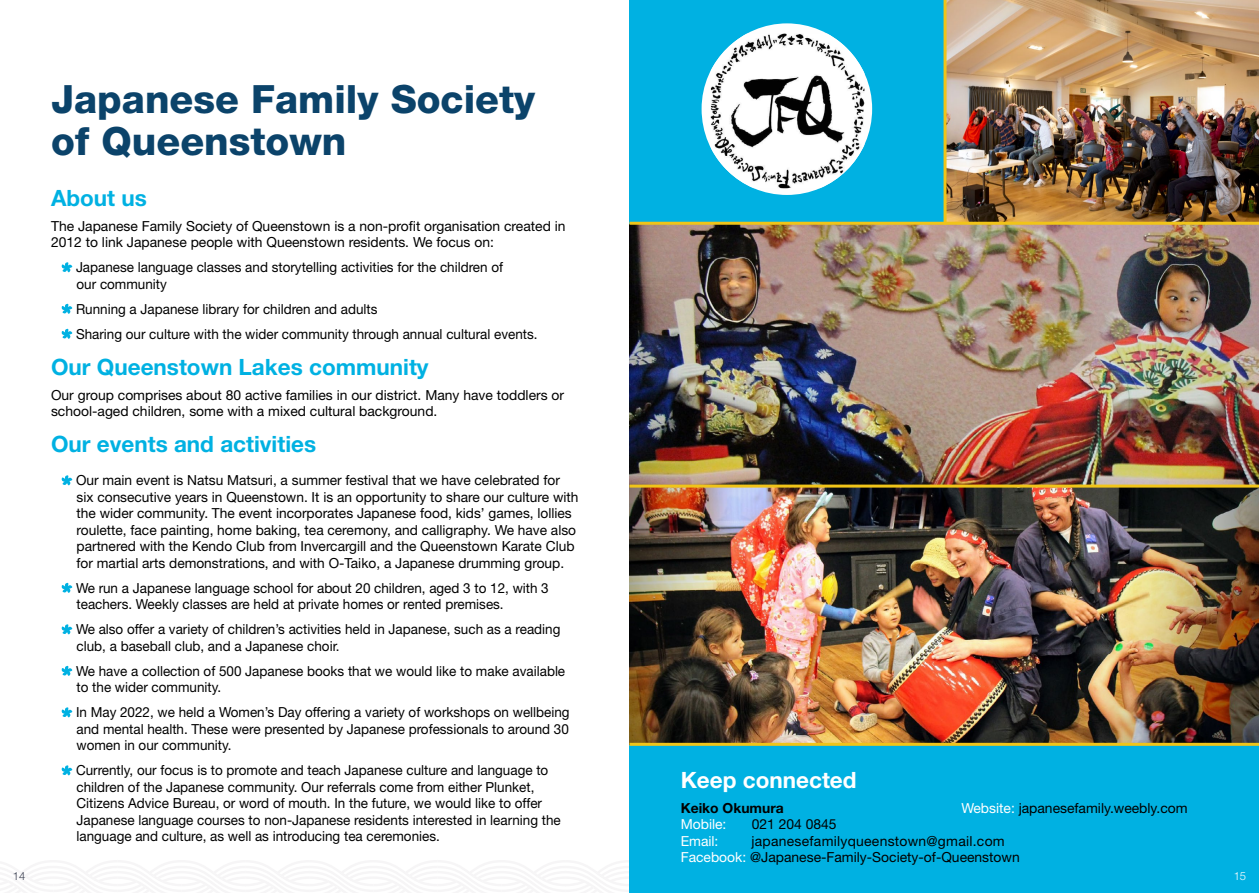
<style>
.page{position:relative;width:1259px;height:893px;background:#fff}
.page>*{position:absolute;margin:0;border:0;box-sizing:border-box;transform-origin:0 0}
.t1{font:800 39px/42px "Helvetica Neue LT Std";color:#0b436a}
.t2{font:700 22.5px "Helvetica Neue LT Std";color:#00b1e2}
.t3{font:700 22.5px "Helvetica Neue LT Std";color:#fff}
.t4{font:13.8px/16.5px "Helvetica Neue LT Std";color:#000}
.t5{font:13.8px "Helvetica Neue LT Std";color:#fff}
.t6{font:700 13.8px "Helvetica Neue LT Std";color:#000}
.t7{font:300 11.25px "Helvetica Neue LT Std";color:#393e4f}
.t8{font:300 11.25px "Helvetica Neue LT Std";color:#fff}
.s1{color:#fff}
</style>
<div class="page">
<div style="left:629px;top:0;width:630px;height:639px;background:#00b1e2"></div>
<img style="left:629px;top:225px;width:630px;height:259px">
<img style="left:629px;top:488px;width:630px;height:255px">
<img style="left:946px;top:0;width:313px;height:222px">
<svg style="left:61px;top:262px;width:11px;height:10px"></svg>
<svg style="left:61px;top:303px;width:11px;height:11px"></svg>
<svg style="left:61px;top:328px;width:11px;height:11px"></svg>
<svg style="left:61px;top:475px;width:11px;height:10px"></svg>
<svg style="left:61px;top:583px;width:11px;height:10px"></svg>
<svg style="left:61px;top:624px;width:11px;height:10px"></svg>
<svg style="left:61px;top:666px;width:11px;height:10px"></svg>
<svg style="left:61px;top:707px;width:11px;height:10px"></svg>
<svg style="left:61px;top:765px;width:11px;height:10px"></svg>
<div style="left:629px;top:746px;width:630px;height:147px;background:#00b1e2"></div>
<hr style="left:629px;top:743px;width:630px;height:3px;background:#f0c419">
<div style="left:701px;top:23px;width:171px;height:172px;background:#fefefe;border-radius:50%"></div>
<img style="left:711px;top:33px;width:153px;height:155px">
<hr style="left:629px;top:222px;width:630px;height:3px;background:#f0c419">
<hr style="left:629px;top:485px;width:630px;height:3px;background:#f0c419">
<hr style="left:943px;top:0;width:3px;height:225px;background:#f0c419">
<h1 class="t1" style="left:51px;top:78px;width:485px">Japanese Family Society of Queenstown</h1>
<h2 class="t2" style="left:51px;top:184px;width:97px">About us</h2>
<p class="t4" style="left:51px;top:217px;width:516px">The Japanese Family Society of Queenstown is a non-profit organisation created in<br>2012 to link Japanese people with Queenstown residents. We focus on:</p>
<p class="t4" style="left:76px;top:259px;width:428px">Japanese language classes and storytelling activities for the children of our community</p>
<p class="t4" style="left:76px;top:296px;width:463px;line-height:25px">Running a Japanese library for children and adults<br>Sharing our culture with the wider community through annual cultural events.</p>
<h2 class="t2" style="left:51px;top:353px;width:379px">Our Queenstown Lakes community</h2>
<p class="t4" style="left:51px;top:386px;width:514px">Our group comprises about 80 active families in our district. Many have toddlers or school-aged children, some with a mixed cultural background.</p>
<h2 class="t2" style="left:51px;top:430px;width:267px">Our events and activities</h2>
<p class="t4" style="left:76px;top:472px;width:504px">Our main event is Natsu Matsuri, a summer festival that we have celebrated for six consecutive years in Queenstown. It is an opportunity to share our culture with the wider community. The event incorporates Japanese food, kids’ games, lollies roulette, face painting, home baking, tea ceremony, and calligraphy. We have also partnered with the Kendo Club from Invercargill and the Queenstown Karate Club for martial arts demonstrations, and with O-Taiko, a Japanese drumming group.</p>
<p class="t4" style="left:76px;top:579px;width:474px">We run a Japanese language school for about 20 children, aged 3 to 12, with 3 teachers. Weekly classes are held at private homes or rented premises.</p>
<p class="t4" style="left:76px;top:621px;width:486px">We also offer a variety of children’s activities held in Japanese, such as a reading club, a baseball club, and a Japanese choir.</p>
<p class="t4" style="left:76px;top:662px;width:491px">We have a collection of 500 Japanese books that we would like to make available to the wider community.</p>
<p class="t4" style="left:76px;top:704px;width:495px;text-align:justify">In May 2022, we held a Women’s Day offering a variety of workshops on wellbeing and mental health. These were presented by Japanese professionals to around 30 women in our community.</p>
<p class="t4" style="left:76px;top:762px;width:486px">Currently, our focus is to promote and teach Japanese culture and language to children of the Japanese community. Our referrals come from either Plunket, Citizens Advice Bureau, or word of mouth. In the future, we would like to offer Japanese language courses to non-Japanese residents interested in learning the language and culture, as well as introducing tea ceremonies.</p>
<h2 class="t3" style="left:680px;top:766px;width:177px">Keep connected</h2>
<p class="t4" style="left:961px;top:799px;width:228px"><span class="s1">Website:</span> japanesefamily.weebly.com</p>
<p class="t6" style="left:680px;top:799px;width:105px">Keiko Okumura</p>
<p class="t5" style="left:680px;top:816px;width:47px">Mobile:</p>
<p class="t4" style="left:752px;top:816px;width:86px">021 204 0845</p>
<p class="t5" style="left:680px;top:833px;width:39px">Email:</p>
<p class="t4" style="left:680px;top:832px;width:341px;text-indent:71px">japanesefamilyqueenstown@gmail.com<br><span class="s1">Facebook:</span> @Japanese-Family-Society-of-Queenstown</p>
<p class="t7" style="left:13px;top:869px;width:14px">14</p>
<p class="t8" style="left:1233px;top:869px;width:14px">15</p>
</div>
